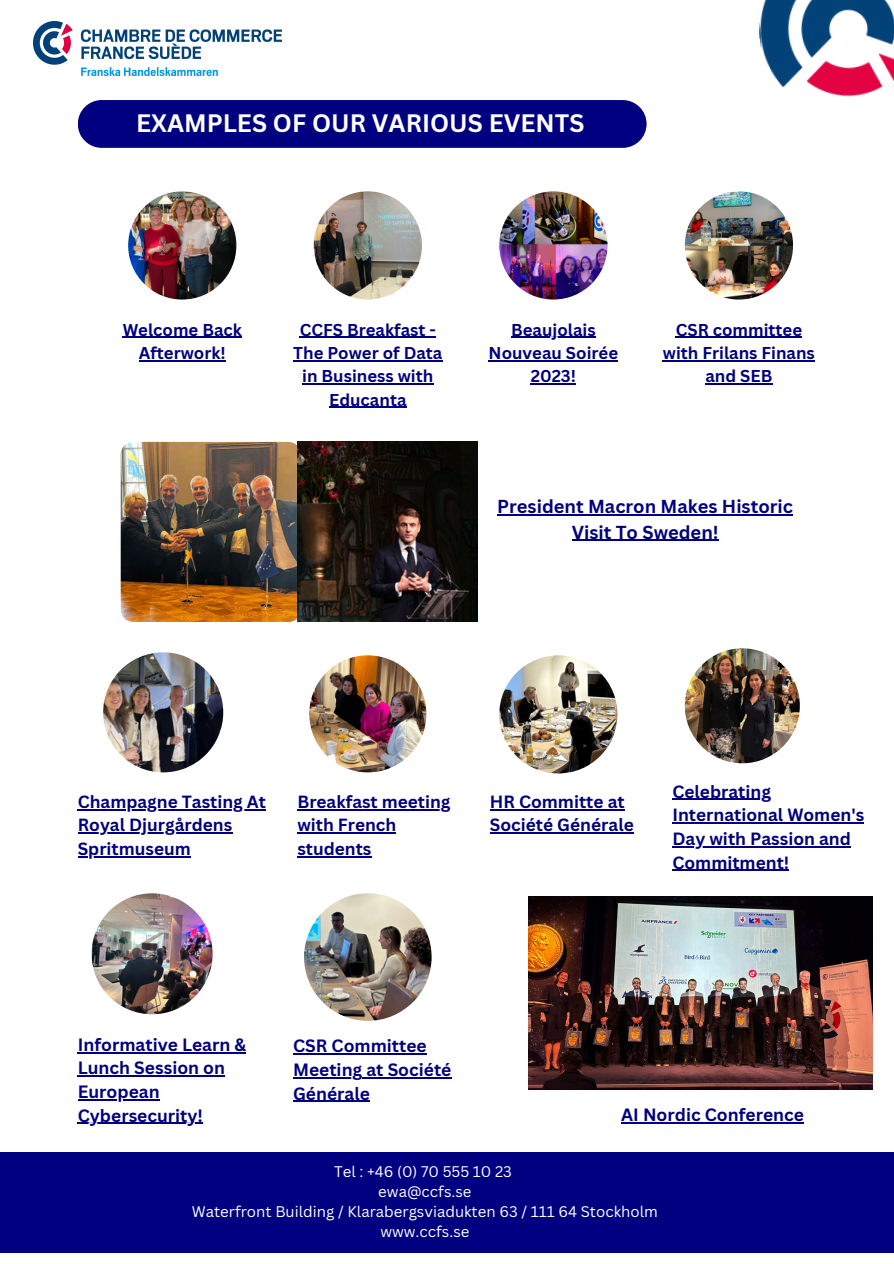
<style>
.page{position:relative;width:894px;height:1264px;background:#fff}
.page>*{position:absolute;margin:0;border:0;box-sizing:border-box;transform-origin:0 0}
.t1{font:700 24.6px "Canva Sans";color:#fff}
.t2{font:700 18.3px/25.5px "Canva Sans";color:#000080;text-align:center}
.t3{font:700 17.4px/23.7px "Canva Sans";color:#000080}
.t4{font:700 17.25px/23.7px "Canva Sans";color:#000080}
.t5{font:700 17.1px/23.7px "Canva Sans";color:#000080}
.t6{font:700 16.65px/23.4px "Canva Sans";color:#000080;text-align:center}
.t7{font:15px "Canva Sans";color:#fff}
</style>
<div class="page">
<img style="left:34px;top:21px;width:247px;height:54px">
<div style="left:78px;top:100px;width:568px;height:48px;background:#000080;border-radius:24px"></div>
<img style="left:128px;top:191px;width:108px;height:108px;border-radius:50%">
<img style="left:313px;top:191px;width:109px;height:108px;border-radius:50%">
<img style="left:499px;top:191px;width:108px;height:108px;border-radius:50%">
<img style="left:684px;top:191px;width:108px;height:108px;border-radius:50%">
<img style="left:121px;top:442px;width:176px;height:180px">
<img style="left:297px;top:442px;width:180px;height:180px">
<img style="left:103px;top:652px;width:120px;height:120px;border-radius:50%">
<img style="left:309px;top:655px;width:117px;height:117px;border-radius:50%">
<img style="left:499px;top:655px;width:118px;height:118px;border-radius:50%">
<img style="left:684px;top:648px;width:115px;height:115px;border-radius:50%">
<img style="left:92px;top:893px;width:120px;height:121px;border-radius:50%">
<img style="left:304px;top:893px;width:127px;height:127px;border-radius:50%">
<img style="left:528px;top:896px;width:344px;height:193px">
<hr style="left:123px;top:336px;width:119px;height:2px;background:#000080">
<hr style="left:139px;top:360px;width:87px;height:1px;background:#000080">
<hr style="left:300px;top:336px;width:136px;height:2px;background:#000080">
<hr style="left:293px;top:360px;width:149px;height:1px;background:#000080">
<hr style="left:302px;top:383px;width:131px;height:1px;background:#000080">
<hr style="left:329px;top:406px;width:77px;height:2px;background:#000080">
<hr style="left:511px;top:336px;width:84px;height:2px;background:#000080">
<hr style="left:488px;top:360px;width:130px;height:1px;background:#000080">
<hr style="left:530px;top:383px;width:46px;height:1px;background:#000080">
<hr style="left:675px;top:336px;width:127px;height:2px;background:#000080">
<hr style="left:662px;top:360px;width:152px;height:1px;background:#000080">
<hr style="left:705px;top:383px;width:67px;height:1px;background:#000080">
<hr style="left:497px;top:514px;width:295px;height:1px;background:#000080">
<hr style="left:571px;top:539px;width:147px;height:2px;background:#000080">
<hr style="left:78px;top:809px;width:188px;height:1px;background:#000080">
<hr style="left:78px;top:832px;width:154px;height:1px;background:#000080">
<hr style="left:78px;top:856px;width:113px;height:1px;background:#000080">
<hr style="left:297px;top:809px;width:153px;height:1px;background:#000080">
<hr style="left:297px;top:832px;width:99px;height:1px;background:#000080">
<hr style="left:297px;top:856px;width:74px;height:1px;background:#000080">
<hr style="left:489px;top:809px;width:135px;height:1px;background:#000080">
<hr style="left:489px;top:832px;width:144px;height:1px;background:#000080">
<hr style="left:672px;top:798px;width:98px;height:1px;background:#000080">
<hr style="left:672px;top:822px;width:192px;height:1px;background:#000080">
<hr style="left:672px;top:846px;width:178px;height:1px;background:#000080">
<hr style="left:672px;top:869px;width:117px;height:1px;background:#000080">
<hr style="left:78px;top:1051px;width:168px;height:2px;background:#000080">
<hr style="left:78px;top:1075px;width:147px;height:1px;background:#000080">
<hr style="left:78px;top:1099px;width:82px;height:1px;background:#000080">
<hr style="left:78px;top:1122px;width:125px;height:1px;background:#000080">
<hr style="left:293px;top:1053px;width:133px;height:1px;background:#000080">
<hr style="left:293px;top:1076px;width:69px;height:2px;background:#000080">
<hr style="left:362px;top:1076px;width:89px;height:2px;background:#000080">
<hr style="left:293px;top:1100px;width:77px;height:1px;background:#000080">
<hr style="left:621px;top:1122px;width:182px;height:1px;background:#000080">
<img style="left:758px;top:0;width:135px;height:97px">
<div style="left:0;top:1151px;width:893px;height:101px;background:#000080"></div>
<p class="t1" style="left:136px;top:106px;width:450px">EXAMPLES OF OUR VARIOUS EVENTS</p>
<h2 class="t6" style="left:123px;top:317px;width:121px">Welcome Back<br>Afterwork!</h2>
<p class="t6" style="left:293px;top:317px;width:151px">CCFS Breakfast -<br>The Power of Data in Business with<br>Educanta</p>
<p class="t6" style="left:488px;top:317px;width:131px">Beaujolais<br>Nouveau Soirée<br>2023!</p>
<h2 class="t6" style="left:662px;top:317px;width:153px">CSR committee with Frilans Finans and SEB</h2>
<h2 class="t2" style="left:497px;top:493px;width:297px">President Macron Makes Historic<br>Visit To Sweden!</h2>
<p class="t5" style="left:78px;top:789px;width:190px">Champagne Tasting At</p>
<p class="t5" style="left:78px;top:813px;width:156px">Royal Djurgårdens</p>
<h2 class="t5" style="left:78px;top:836px;width:114px">Spritmuseum</h2>
<h2 class="t5" style="left:297px;top:789px;width:155px">Breakfast meeting with French students</h2>
<p class="t4" style="left:489px;top:789px;width:145px">HR Committe at<br>Société Générale</p>
<p class="t4" style="left:672px;top:779px;width:193px">Celebrating<br>International Women's</p>
<h2 class="t4" style="left:672px;top:826px;width:180px">Day with Passion and<br>Commitment!</h2>
<h2 class="t3" style="left:78px;top:1032px;width:170px">Informative Learn &amp;<br>Lunch Session on</h2>
<p class="t3" style="left:78px;top:1079px;width:83px">European</p>
<h2 class="t3" style="left:78px;top:1103px;width:127px">Cybersecurity!</h2>
<p class="t3" style="left:293px;top:1033px;width:135px">CSR Committee</p>
<p class="t3" style="left:293px;top:1057px;width:160px">Meeting at Société<br>Générale</p>
<p class="t3" style="left:621px;top:1102px;width:184px">AI Nordic Conference</p>
<p class="t7" style="left:334px;top:1161px;width:179px">Tel : +46 (0) 70 555 10 23</p>
<p class="t7" style="left:378px;top:1180px;width:95px">ewa@ccfs.se</p>
<p class="t7" style="left:192px;top:1200px;width:467px">Waterfront Building / Klarabergsviadukten 63 / 111 64 Stockholm</p>
<p class="t7" style="left:380px;top:1220px;width:91px">www.ccfs.se</p>
</div>
